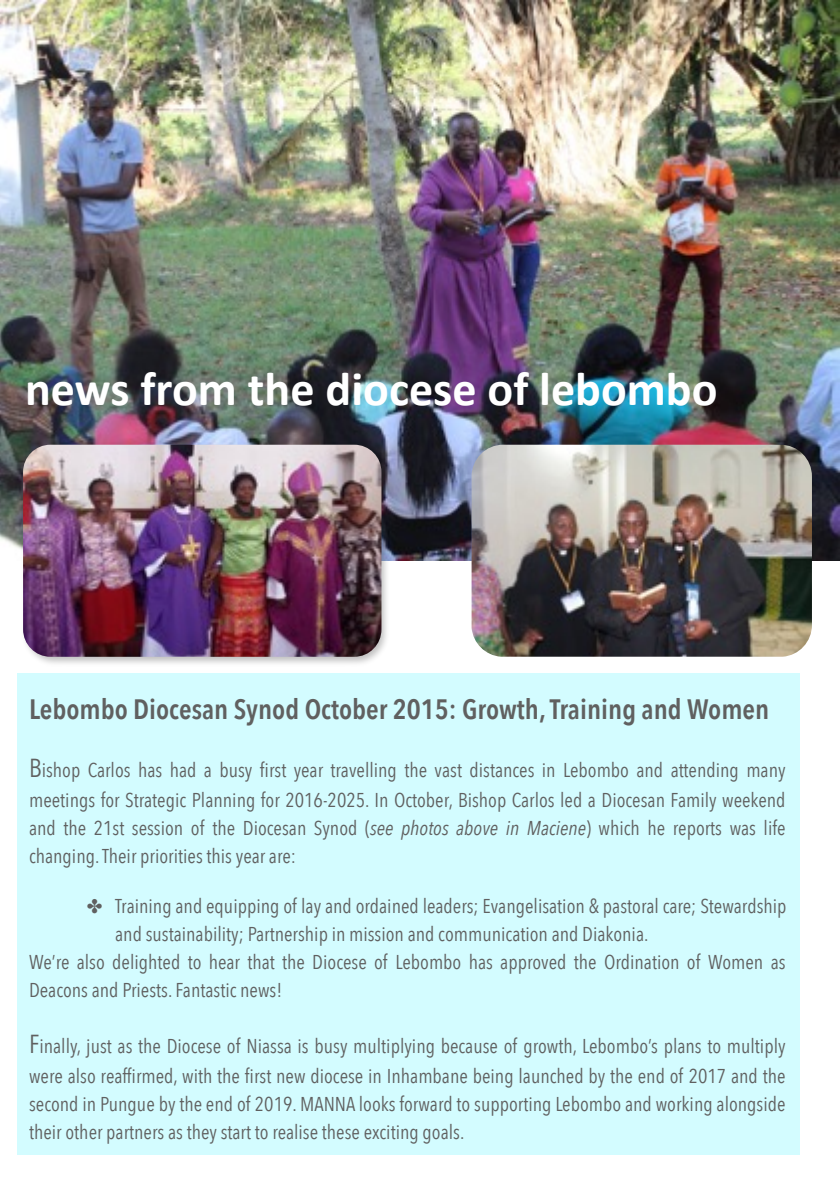
<style>
.page{position:relative;width:840px;height:1191px;background:#fff}
.page>*{position:absolute;margin:0;border:0;box-sizing:border-box;transform-origin:0 0}
.t1{font:700 48px "Calibri";color:#fff}
.t2{font:600 28px "Avenir Next Condensed";color:#606060}
.t3{font:20px/30px "Avenir Next Condensed";color:#606060}
.s1{font-size:26px}
.s2{font-style:italic}
</style>
<div class="page">
<div style="left:17px;top:673px;width:782px;height:481px;background:#d3fcff"></div>
<img style="left:0;top:1px;width:839px;height:559px">
<img style="left:471px;top:445px;width:340px;height:211px">
<img style="left:21px;top:443px;width:370px;height:221px">
<img style="left:23px;top:445px;width:358px;height:212px">
<p class="t1" style="left:25px;top:359px;width:693px">news from the diocese of lebombo</p>
<p class="t2" style="left:29px;top:685px;width:741px">Lebombo Diocesan Synod October 2015: Growth, Training and Women</p>
<p class="t3" style="left:29px;top:754px;width:757px"><span class="s1">B</span>ishop Carlos has had a busy first year travelling the vast distances in Lebombo and attending many meetings for Strategic Planning for 2016-2025. In October, Bishop Carlos led a Diocesan Family weekend</p>
<p class="t3" style="left:29px;top:813px;width:757px;line-height:28px">and the 21st session of the Diocesan Synod (<span class="s2">see photos above in Maciene</span>) which he reports was life changing. Their priorities this year are:</p>
<p class="t3" style="left:87px;top:890px;width:700px">✤ Training and equipping of lay and ordained leaders; Evangelisation &amp; pastoral care; Stewardship</p>
<p class="t3" style="left:115px;top:918px;width:534px">and sustainability; Partnership in mission and communication and Diakonia.</p>
<p class="t3" style="left:29px;top:946px;width:757px">We’re also delighted to hear that the Diocese of Lebombo has approved the Ordination of Women as</p>
<p class="t3" style="left:29px;top:974px;width:254px">Deacons and Priests. Fantastic news!</p>
<p class="t3" style="left:29px;top:1030px;width:757px"><span class="s1">F</span>inally, just as the Diocese of Niassa is busy multiplying because of growth, Lebombo’s plans to multiply were also reaffirmed, with the first new diocese in Inhambane being launched by the end of 2017 and the</p>
<p class="t3" style="left:29px;top:1089px;width:757px;line-height:28px">second in Pungue by the end of 2019. MANNA looks forward to supporting Lebombo and working alongside their other partners as they start to realise these exciting goals.</p>
</div>
